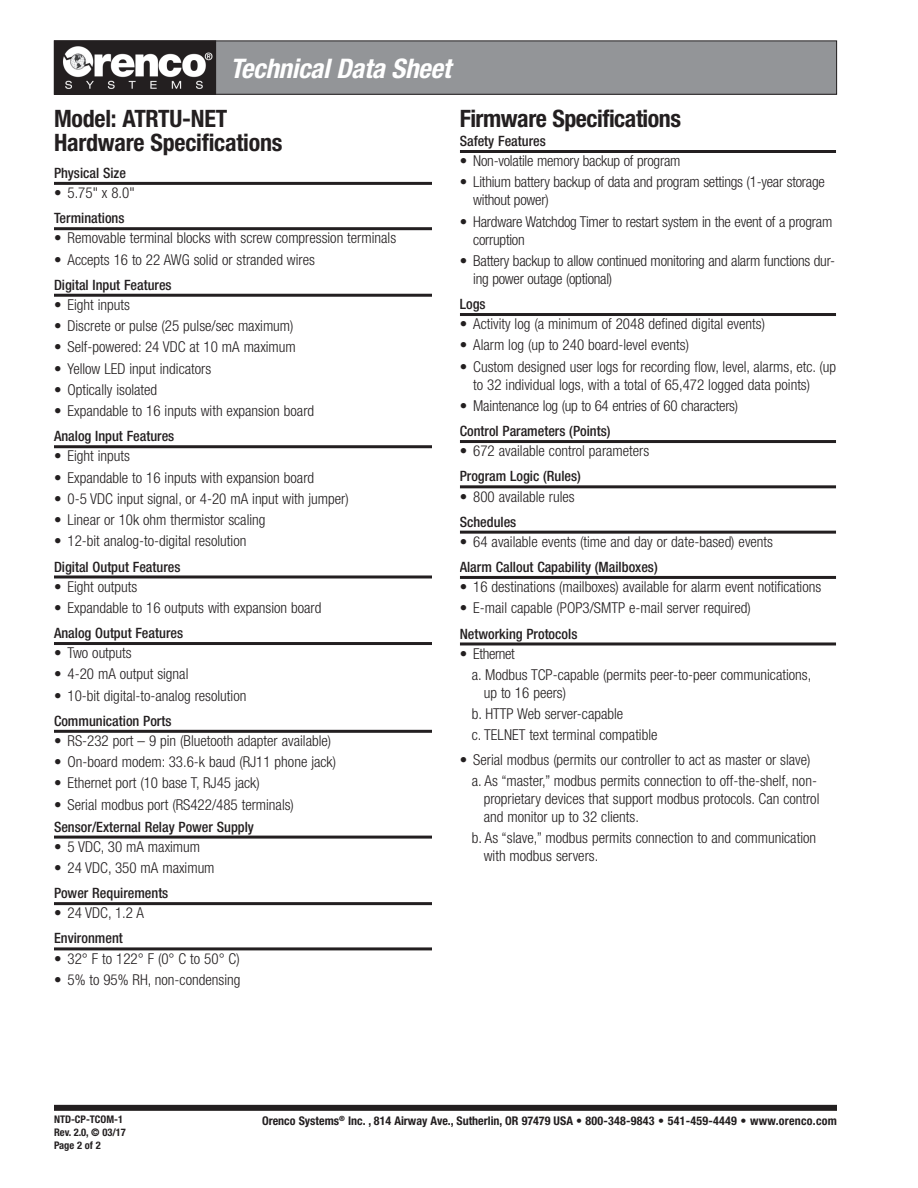
<style>
.page{position:relative;width:918px;height:1188px;background:#fff}
.page>*{position:absolute;margin:0;border:0;box-sizing:border-box;transform-origin:0 0}
.t1{font:italic 700 condensed 27px "Helvetica Neue";letter-spacing:-.01em;color:#fff}
.TDS_Subheads_2{font:700 condensed 24px/24px "Helvetica Neue";letter-spacing:-.01em;color:#231f20}
.TDS_Text{font:300 condensed 15px/18px "Helvetica Neue";color:#231f20}
.TDS_Text-2{font:300 condensed 15px "Helvetica Neue";letter-spacing:-.025em;color:#231f20}
.OSI_SpecsSubhead{font:500 condensed 14.25px "Helvetica Neue";color:#231f20}
.t2{font:700 condensed 12px "Helvetica Neue";color:#231f20}
.OSI_DCN{font:700 condensed 10.5px "Helvetica Neue";color:#231f20}
</style>
<div class="page">
<div style="left:54px;top:1105px;width:783px;height:6px;background:#231f20"></div>
<div style="left:54px;top:41px;width:783px;height:53px;background:#939598"></div>
<div style="left:54px;top:40px;width:783px;height:55px;border:1px solid #231f20"></div>
<div style="left:54px;top:41px;width:162px;height:53px;background:#231f20"></div>
<img style="left:63px;top:46px;width:150px;height:43px">
<div style="left:54px;top:40px;width:162px;height:55px;border:1px solid #231f20"></div>
<hr style="left:54px;top:182px;width:378px;height:3px;background:#231f20">
<hr style="left:54px;top:227px;width:378px;height:3px;background:#231f20">
<hr style="left:54px;top:294px;width:378px;height:3px;background:#231f20">
<hr style="left:54px;top:445px;width:378px;height:3px;background:#231f20">
<hr style="left:54px;top:575px;width:378px;height:3px;background:#231f20">
<hr style="left:54px;top:642px;width:378px;height:3px;background:#231f20">
<hr style="left:54px;top:730px;width:378px;height:3px;background:#231f20">
<hr style="left:54px;top:836px;width:378px;height:3px;background:#231f20">
<hr style="left:54px;top:902px;width:378px;height:3px;background:#231f20">
<hr style="left:54px;top:947px;width:378px;height:3px;background:#231f20">
<hr style="left:460px;top:150px;width:376px;height:3px;background:#231f20">
<hr style="left:460px;top:313px;width:376px;height:3px;background:#231f20">
<hr style="left:460px;top:440px;width:376px;height:3px;background:#231f20">
<hr style="left:460px;top:485px;width:376px;height:3px;background:#231f20">
<hr style="left:460px;top:531px;width:376px;height:3px;background:#231f20">
<hr style="left:460px;top:576px;width:376px;height:3px;background:#231f20">
<hr style="left:460px;top:642px;width:376px;height:3px;background:#231f20">
<h1 class="t1" style="left:230px;top:52px;width:222px">Technical Data Sheet</h1>
<p class="TDS_Subheads_2" style="left:54px;top:106px;width:230px">Model: ATRTU-NET<br>Hardware Specifications</p>
<p class="OSI_SpecsSubhead" style="left:54px;top:164px;width:74px">Physical Size</p>
<p class="TDS_Text" style="left:54px;top:184px;width:82px">• 5.75" x 8.0"</p>
<p class="OSI_SpecsSubhead" style="left:54px;top:210px;width:72px">Terminations</p>
<p class="TDS_Text" style="left:54px;top:229px;width:344px">• Removable terminal blocks with screw compression terminals</p>
<p class="TDS_Text" style="left:54px;top:250px;width:263px">• Accepts 16 to 22 AWG solid or stranded wires</p>
<p class="OSI_SpecsSubhead" style="left:54px;top:276px;width:119px">Digital Input Features</p>
<p class="TDS_Text" style="left:54px;top:296px;width:78px">• Eight inputs</p>
<p class="TDS_Text" style="left:54px;top:317px;width:241px">• Discrete or pulse (25 pulse/sec maximum)</p>
<p class="TDS_Text" style="left:54px;top:338px;width:243px">• Self-powered: 24 VDC at 10 mA maximum</p>
<p class="TDS_Text" style="left:54px;top:359px;width:159px">• Yellow LED input indicators</p>
<p class="TDS_Text" style="left:54px;top:380px;width:105px">• Optically isolated</p>
<p class="TDS_Text" style="left:54px;top:402px;width:262px">• Expandable to 16 inputs with expansion board</p>
<p class="OSI_SpecsSubhead" style="left:54px;top:428px;width:122px">Analog Input Features</p>
<p class="TDS_Text" style="left:54px;top:447px;width:78px">• Eight inputs</p>
<p class="TDS_Text" style="left:54px;top:468px;width:262px">• Expandable to 16 inputs with expansion board</p>
<p class="TDS_Text" style="left:54px;top:489px;width:296px">• 0-5 VDC input signal, or 4-20 mA input with jumper)</p>
<p class="TDS_Text" style="left:54px;top:511px;width:213px">• Linear or 10k ohm thermistor scaling</p>
<p class="TDS_Text" style="left:54px;top:532px;width:194px">• 12-bit analog-to-digital resolution</p>
<p class="OSI_SpecsSubhead" style="left:54px;top:558px;width:128px">Digital Output Features</p>
<p class="TDS_Text" style="left:54px;top:577px;width:85px">• Eight outputs</p>
<p class="TDS_Text" style="left:54px;top:599px;width:269px">• Expandable to 16 outputs with expansion board</p>
<p class="OSI_SpecsSubhead" style="left:54px;top:625px;width:131px">Analog Output Features</p>
<p class="TDS_Text" style="left:54px;top:644px;width:79px">• Two outputs</p>
<p class="TDS_Text" style="left:54px;top:665px;width:136px">• 4-20 mA output signal</p>
<p class="TDS_Text" style="left:54px;top:686px;width:194px">• 10-bit digital-to-analog resolution</p>
<p class="OSI_SpecsSubhead" style="left:54px;top:712px;width:119px">Communication Ports</p>
<p class="TDS_Text" style="left:54px;top:732px;width:279px">• RS-232 port – 9 pin (Bluetooth adapter available)</p>
<p class="TDS_Text" style="left:54px;top:753px;width:284px">• On-board modem: 33.6-k baud (RJ11 phone jack)</p>
<p class="TDS_Text" style="left:54px;top:774px;width:207px">• Ethernet port (10 base T, RJ45 jack)</p>
<p class="TDS_Text" style="left:54px;top:795px;width:241px">• Serial modbus port (RS422/485 terminals)</p>
<p class="OSI_SpecsSubhead" style="left:54px;top:818px;width:201px">Sensor/External Relay Power Supply</p>
<p class="TDS_Text" style="left:54px;top:837px;width:148px">• 5 VDC, 30 mA maximum</p>
<p class="TDS_Text" style="left:54px;top:859px;width:162px">• 24 VDC, 350 mA maximum</p>
<p class="OSI_SpecsSubhead" style="left:54px;top:885px;width:116px">Power Requirements</p>
<p class="TDS_Text" style="left:54px;top:904px;width:91px">• 24 VDC, 1.2 A</p>
<p class="OSI_SpecsSubhead" style="left:54px;top:930px;width:70px">Environment</p>
<p class="TDS_Text" style="left:54px;top:949px;width:187px">• 32° F to 122° F (0° C to 50° C)</p>
<p class="TDS_Text" style="left:54px;top:970px;width:188px">• 5% to 95% RH, non-condensing</p>
<p class="TDS_Subheads_2" style="left:460px;top:107px;width:223px">Firmware Specifications</p>
<p class="OSI_SpecsSubhead" style="left:460px;top:132px;width:88px">Safety Features</p>
<p class="TDS_Text" style="left:460px;top:152px;width:222px">• Non-volatile memory backup of program</p>
<p class="TDS_Text" style="left:473px;top:173px;width:353px;text-indent:-14px">• Lithium battery backup of data and program settings (1-year storage without power)</p>
<p class="TDS_Text" style="left:473px;top:212px;width:361px;text-indent:-14px">• Hardware Watchdog Timer to restart system in the event of a program corruption</p>
<p class="TDS_Text" style="left:473px;top:251px;width:363px;text-indent:-14px">• Battery backup to allow continued monitoring and alarm functions dur&shy;ing power outage (optional)</p>
<p class="OSI_SpecsSubhead" style="left:460px;top:296px;width:27px">Logs</p>
<p class="TDS_Text" style="left:460px;top:315px;width:307px">• Activity log (a minimum of 2048 defined digital events)</p>
<p class="TDS_Text" style="left:460px;top:336px;width:231px">• Alarm log (up to 240 board-level events)</p>
<p class="TDS_Text" style="left:473px;top:357px;width:364px;text-indent:-14px">• Custom designed user logs for recording flow, level, alarms, etc. (up to 32 individual logs, with a total of 65,472 logged data points)</p>
<p class="TDS_Text" style="left:460px;top:397px;width:280px">• Maintenance log (up to 64 entries of 60 characters)</p>
<p class="OSI_SpecsSubhead" style="left:460px;top:423px;width:152px">Control Parameters (Points)</p>
<p class="TDS_Text" style="left:460px;top:442px;width:191px">• 672 available control parameters</p>
<p class="OSI_SpecsSubhead" style="left:460px;top:468px;width:123px">Program Logic (Rules)</p>
<p class="TDS_Text" style="left:460px;top:487px;width:117px">• 800 available rules</p>
<p class="OSI_SpecsSubhead" style="left:460px;top:513px;width:58px">Schedules</p>
<p class="TDS_Text" style="left:460px;top:532px;width:315px">• 64 available events (time and day or date-based) events</p>
<p class="OSI_SpecsSubhead" style="left:460px;top:558px;width:199px">Alarm Callout Capability (Mailboxes)</p>
<p class="TDS_Text" style="left:460px;top:578px;width:363px">• 16 destinations (mailboxes) available for alarm event notifications</p>
<p class="TDS_Text" style="left:460px;top:599px;width:292px">• E-mail capable (POP3/SMTP e-mail server required)</p>
<p class="OSI_SpecsSubhead" style="left:460px;top:625px;width:119px">Networking Protocols</p>
<p class="TDS_Text-2" style="left:460px;top:645px;width:57px">• Ethernet</p>
<p class="TDS_Text" style="left:484px;top:665px;width:329px;text-indent:-12px">a. Modbus TCP-capable (permits peer-to-peer communications, up to 16 peers)</p>
<p class="TDS_Text" style="left:472px;top:705px;width:153px">b. HTTP Web server-capable</p>
<p class="TDS_Text" style="left:472px;top:726px;width:187px">c. TELNET text terminal compatible</p>
<p class="TDS_Text" style="left:460px;top:750px;width:352px">• Serial modbus (permits our controller to act as master or slave)</p>
<p class="TDS_Text" style="left:484px;top:772px;width:337px;text-indent:-12px">a. As “master,” modbus permits connection to off-the-shelf, non&shy;proprietary devices that support modbus protocols. Can control and monitor up to 32 clients.</p>
<p class="TDS_Text" style="left:484px;top:829px;width:334px;text-indent:-12px">b. As “slave,” modbus permits connection to and communication with modbus servers.</p>
<p class="OSI_DCN" style="left:54px;top:1113px;width:71px">NTD-CP-TCOM-1</p>
<p class="OSI_DCN" style="left:54px;top:1126px;width:74px">Rev. 2.0, © 03/17</p>
<p class="OSI_DCN" style="left:54px;top:1139px;width:48px">Page 2 of 2</p>
<p class="t2" style="left:262px;top:1113px;width:576px">Orenco Systems<sup>®</sup> Inc. , 814 Airway Ave., Sutherlin, OR 97479 USA • 800-348-9843 • 541-459-4449 • www.orenco.com</p>
</div>
